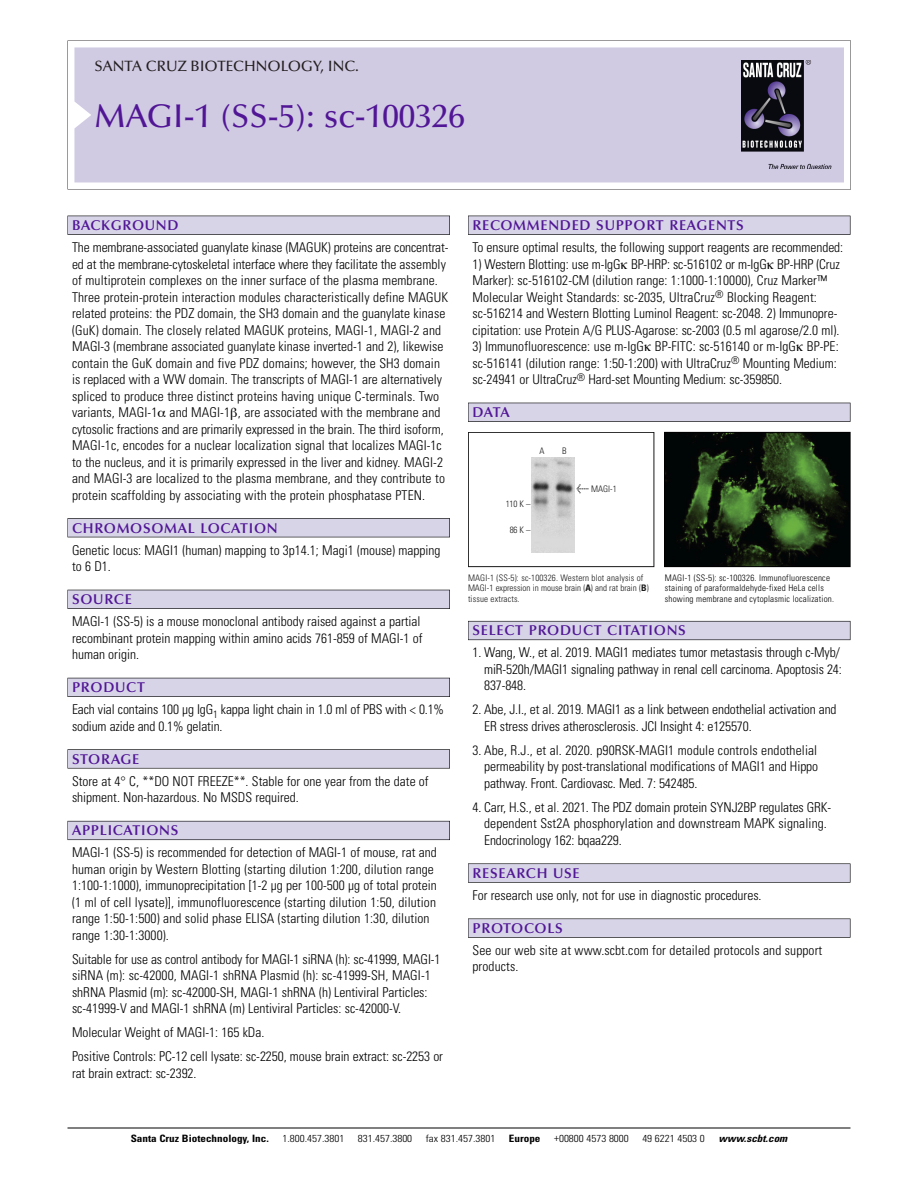
<style>
.page{position:relative;width:918px;height:1188px;background:#fff}
.page>*{position:absolute;margin:0;border:0;box-sizing:border-box;transform-origin:0 0}
.t1{font:500 33px "Optima";color:#511695}
.t2{font:500 15px "Optima";color:#231f20}
.t3{font:600 14.25px "Optima";letter-spacing:.05em;color:#511695}
.t4{font:300 condensed 13.5px/16.5px "Univers";color:#000}
.t5{font:300 condensed 10.2px "Univers";color:#000;scale:1.1 1}
.t6{font:700 condensed 10.2px "Univers";color:#000;scale:1.1 1}
.t7{font:italic 700 condensed 10.2px "Univers";color:#000;scale:1.1 1}
.t8{font:300 condensed 9px/10.5px "Univers";letter-spacing:.02em;color:#000}
.t9{font:300 condensed 9px/10.5px "Univers";letter-spacing:.015em;color:#191919}
.s1{font-family:"Meta Plus";font-weight:400;font-stretch:normal;font-size:10.5px}
.s2{font-weight:700}
</style>
<div class="page">
<svg style="left:74px;top:41px;width:777px;height:148px"></svg>
<div style="left:74px;top:47px;width:770px;height:135px;background:#d1cae3"></div>
<img style="left:741px;top:60px;width:90px;height:108px">
<div style="left:68px;top:216px;width:382px;height:19px;background:#535256"></div>
<div style="left:68px;top:216px;width:381px;height:18px;background:#d7d4e8"></div>
<div style="left:68px;top:518px;width:382px;height:19px;background:#515155"></div>
<div style="left:68px;top:519px;width:381px;height:18px;background:#d7d4e8"></div>
<div style="left:68px;top:590px;width:382px;height:19px;background:#515057"></div>
<div style="left:68px;top:590px;width:381px;height:18px;background:#d7d4e8"></div>
<div style="left:68px;top:678px;width:382px;height:19px;background:#535259"></div>
<div style="left:68px;top:678px;width:381px;height:18px;background:#d7d4e8"></div>
<svg style="left:68px;top:749px;width:382px;height:20px"></svg>
<div style="left:68px;top:750px;width:381px;height:18px;background:#d7d4e8"></div>
<div style="left:68px;top:821px;width:382px;height:19px;background:#64626c"></div>
<div style="left:68px;top:821px;width:381px;height:18px;background:#d7d4e8"></div>
<div style="left:468px;top:216px;width:382px;height:19px;background:#535256"></div>
<div style="left:468px;top:216px;width:382px;height:18px;background:#d7d4e8"></div>
<div style="left:468px;top:403px;width:382px;height:19px;background:#525156"></div>
<div style="left:468px;top:403px;width:382px;height:18px;background:#d7d4e8"></div>
<div style="left:468px;top:621px;width:382px;height:19px;background:#686770"></div>
<div style="left:468px;top:622px;width:382px;height:18px;background:#d7d4e8"></div>
<svg style="left:468px;top:863px;width:382px;height:20px"></svg>
<div style="left:468px;top:864px;width:382px;height:18px;background:#d7d4e8"></div>
<div style="left:468px;top:919px;width:382px;height:19px;background:#58575a"></div>
<div style="left:468px;top:919px;width:382px;height:18px;background:#d7d4e8"></div>
<hr style="left:68px;top:1128px;width:782px;height:1px;background:#000">
<img style="left:666px;top:434px;width:182px;height:131px">
<div style="left:664px;top:432px;width:186px;height:135px;border:1px solid #000"></div>
<div style="left:468px;top:432px;width:186px;height:135px;border:1px solid #191919"></div>
<img style="left:532px;top:457px;width:43px;height:95px">
<p class="t2" style="left:94px;top:60px;width:266px">SANTA CRUZ BIOTECHNOLOGY, INC.</p>
<p class="t1" style="left:94px;top:102px;width:372px">MAGI-1 (SS-5): sc-100326</p>
<p class="t3" style="left:72px;top:219px;width:108px">BACKGROUND</p>
<p class="t4" style="left:72px;top:240px;width:378px">The membrane-associated guanylate kinase (MAGUK) proteins are concentrat&shy;ed at the membrane-cytoskeletal interface where they facilitate the assembly of multiprotein complexes on the inner surface of the plasma membrane.<br>Three protein-protein interaction modules characteristically define MAGUK related proteins: the PDZ domain, the SH3 domain and the guanylate kinase (GuK) domain. The closely related MAGUK proteins, MAGI-1, MAGI-2 and MAGI-3 (membrane associated guanylate kinase inverted-1 and 2), likewise contain the GuK domain and five PDZ domains; however, the SH3 domain is replaced with a WW domain. The transcripts of MAGI-1 are alternatively spliced to produce three distinct proteins having unique C-terminals. Two variants, MAGI-1 and MAGI-1 , are associated with the membrane and cytosolic fractions and are primarily expressed in the brain. The third isoform, MAGI-1c, encodes for a nuclear localization signal that localizes MAGI-1c to the nucleus, and it is primarily expressed in the liver and kidney. MAGI-2 and MAGI-3 are localized to the plasma membrane, and they contribute to protein scaffolding by associating with the protein phosphatase PTEN.</p>
<p class="t3" style="left:72px;top:522px;width:207px">CHROMOSOMAL LOCATION</p>
<p class="t4" style="left:72px;top:543px;width:370px">Genetic locus: MAGI1 (human) mapping to 3p14.1; Magi1 (mouse) mapping to 6 D1.</p>
<p class="t3" style="left:72px;top:593px;width:61px">SOURCE</p>
<p class="t4" style="left:72px;top:615px;width:352px">MAGI-1 (SS-5) is a mouse monoclonal antibody raised against a partial recombinant protein mapping within amino acids 761-859 of MAGI-1 of human origin.</p>
<p class="t3" style="left:72px;top:681px;width:74px">PRODUCT</p>
<p class="t4" style="left:72px;top:703px;width:374px">Each vial contains 100 µg IgG<sub>1</sub> kappa light chain in 1.0 ml of PBS with &lt; 0.1% sodium azide and 0.1% gelatin.</p>
<p class="t3" style="left:72px;top:753px;width:69px">STORAGE</p>
<p class="t4" style="left:72px;top:774px;width:358px">Store at 4° C, **DO NOT FREEZE**. Stable for one year from the date of shipment. Non-hazardous. No MSDS required.</p>
<p class="t3" style="left:72px;top:825px;width:108px">APPLICATIONS</p>
<p class="t4" style="left:72px;top:846px;width:366px">MAGI-1 (SS-5) is recommended for detection of MAGI-1 of mouse, rat and human origin by Western Blotting (starting dilution 1:200, dilution range 1:100-1:1000), immunoprecipitation [1-2 µg per 100-500 µg of total protein (1 ml of cell lysate)], immunofluorescence (starting dilution 1:50, dilution range 1:50-1:500) and solid phase ELISA (starting dilution 1:30, dilution range 1:30-1:3000).</p>
<p class="t4" style="left:72px;top:952px;width:370px">Suitable for use as control antibody for MAGI-1 siRNA (h): sc-41999, MAGI-1 siRNA (m): sc-42000, MAGI-1 shRNA Plasmid (h): sc-41999-SH, MAGI-1 shRNA Plasmid (m): sc-42000-SH, MAGI-1 shRNA (h) Lentiviral Particles: sc-41999-V and MAGI-1 shRNA (m) Lentiviral Particles: sc-42000-V.</p>
<p class="t4" style="left:72px;top:1026px;width:194px">Molecular Weight of MAGI-1: 165 kDa.</p>
<p class="t4" style="left:72px;top:1050px;width:372px">Positive Controls: PC-12 cell lysate: sc-2250, mouse brain extract: sc-2253 or rat brain extract: sc-2392.</p>
<p class="t3" style="left:473px;top:219px;width:273px">RECOMMENDED SUPPORT REAGENTS</p>
<p class="t4" style="left:473px;top:240px;width:372px">To ensure optimal results, the following support reagents are recommended:</p>
<p class="t4" style="left:473px;top:257px;width:369px">1) Western Blotting: use m-IgG BP-HRP: sc-516102 or m-IgG BP-HRP (Cruz Marker): sc-516102-CM (dilution range: 1:1000-1:10000), Cruz Marker™ Molecular Weight Standards: sc-2035, UltraCruz<sup>®</sup> Blocking Reagent: sc-516214 and Western Blotting Luminol Reagent: sc-2048. 2) Immunopre&shy;cipitation: use Protein A/G PLUS-Agarose: sc-2003 (0.5 ml agarose/2.0 ml).</p>
<p class="t4" style="left:473px;top:339px;width:368px">3) Immunofluorescence: use m-IgG BP-FITC: sc-516140 or m-IgG BP-PE: sc-516141 (dilution range: 1:50-1:200) with UltraCruz<sup>®</sup> Mounting Medium: sc-24941 or UltraCruz<sup>®</sup> Hard-set Mounting Medium: sc-359850.</p>
<p class="t3" style="left:473px;top:406px;width:39px">DATA</p>
<p class="t9" style="left:539px;top:446px;width:7px">A</p>
<p class="t9" style="left:562px;top:446px;width:6px">B</p>
<p class="t9" style="left:506px;top:499px;width:26px">110 K –</p>
<p class="t9" style="left:510px;top:525px;width:22px">86K–</p>
<p class="t9" style="left:577px;top:485px;width:42px"><span class="s1">&lt;</span> MAGI-1</p>
<p class="t9" style="left:468px;top:573px;width:182px">MAGI-1 (SS-5): sc-100326. Western blot analysis of<br>MAGI-1 expression in mouse brain (<span class="s2">A</span>) and rat brain (<span class="s2">B</span>) tissue extracts.</p>
<p class="t8" style="left:665px;top:573px;width:171px">MAGI-1 (SS-5): sc-100326. Immunofluorescence staining of paraformaldehyde-fixed HeLa cells showing membrane and cytoplasmic localization.</p>
<p class="t3" style="left:473px;top:625px;width:215px">SELECT PRODUCT CITATIONS</p>
<p class="t4" style="left:484px;top:646px;width:359px;text-align:justify;text-indent:-12px">1. Wang, W., et al. 2019. MAGI1 mediates tumor metastasis through c-Myb/ miR-520h/MAGI1 signaling pathway in renal cell carcinoma. Apoptosis 24:<br>837-848.</p>
<p class="t4" style="left:484px;top:703px;width:354px;text-indent:-12px">2. Abe, J.I., et al. 2019. MAGI1 as a link between endothelial activation and<br>ER stress drives atherosclerosis. JCI Insight 4: e125570.</p>
<p class="t4" style="left:484px;top:743px;width:336px;text-align:justify;text-indent:-12px">3. Abe, R.J., et al. 2020. p90RSK-MAGI1 module controls endothelial permeability by post-translational modifications of MAGI1 and Hippo pathway. Front. Cardiovasc. Med. 7: 542485.</p>
<p class="t4" style="left:484px;top:800px;width:349px;text-indent:-12px">4. Carr, H.S., et al. 2021. The PDZ domain protein SYNJ2BP regulates GRK&shy;dependent Sst2A phosphorylation and downstream MAPK signaling.<br>Endocrinology 162: bqaa229.</p>
<p class="t3" style="left:473px;top:867px;width:109px">RESEARCH USE</p>
<p class="t4" style="left:473px;top:888px;width:291px">For research use only, not for use in diagnostic procedures.</p>
<p class="t3" style="left:473px;top:922px;width:92px">PROTOCOLS</p>
<p class="t4" style="left:473px;top:943px;width:351px">See our web site at www.scbt.com for detailed protocols and support products.</p>
<p class="t6" style="left:131px;top:1135px;width:127px">Santa Cruz Biotechnology, Inc.</p>
<p class="t5" style="left:282px;top:1135px;width:58px">1.800.457.3801</p>
<p class="t5" style="left:358px;top:1135px;width:51px">831.457.3800</p>
<p class="t5" style="left:426px;top:1135px;width:65px">fax 831.457.3801</p>
<p class="t6" style="left:509px;top:1135px;width:30px">Europe</p>
<p class="t5" style="left:554px;top:1135px;width:69px">+00800 4573 8000</p>
<p class="t5" style="left:642px;top:1135px;width:58px">49 6221 4503 0</p>
<p class="t7" style="left:719px;top:1135px;width:66px">www.scbt.com</p>
</div>
